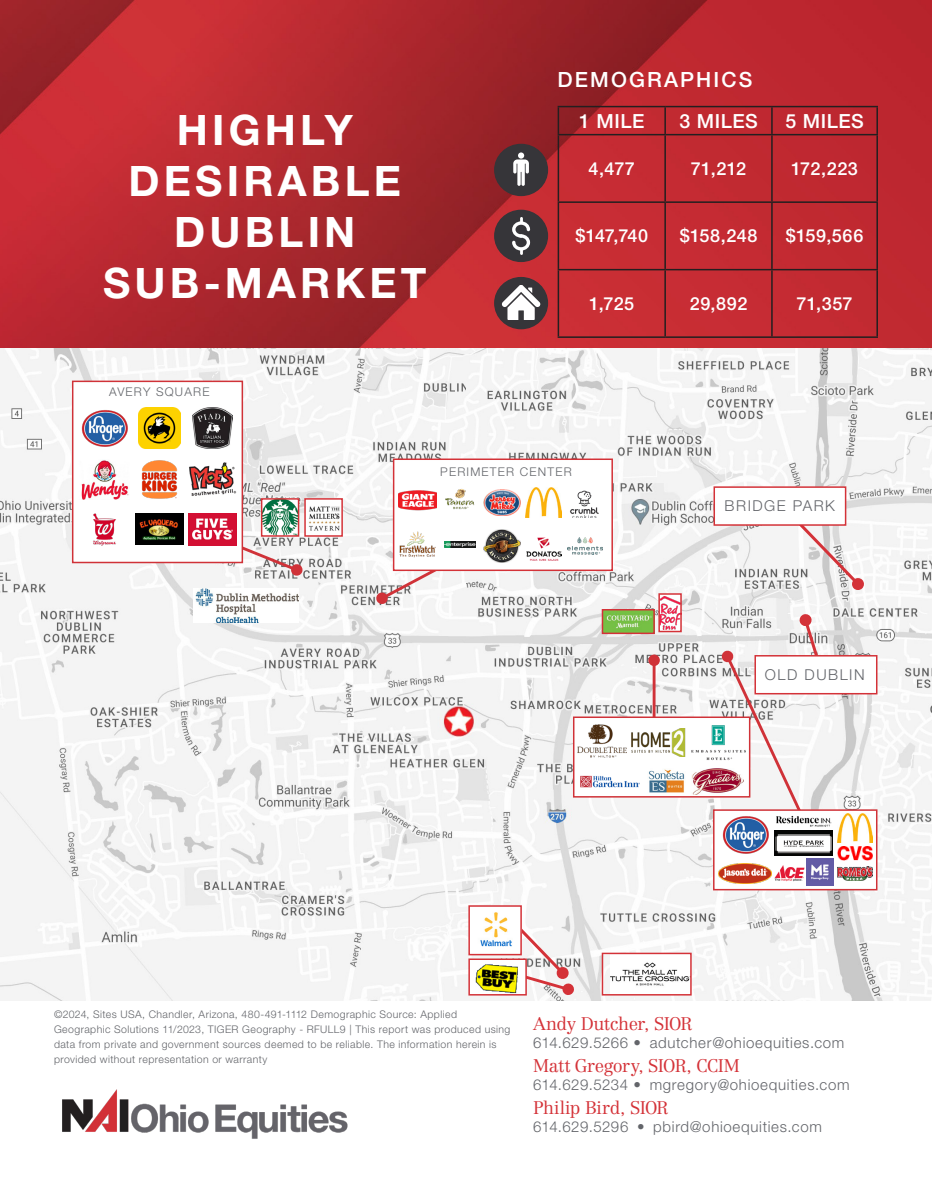
<style>
.page{position:relative;width:932px;height:1188px;background:#fff}
.page>*{position:absolute;margin:0;border:0;box-sizing:border-box;transform-origin:0 0}
.Subheader_-_Red{font:700 42px/51px "Helvetica Neue LT Std";letter-spacing:.1em;color:#fff;text-align:center}
.t1{font:500 21px "Helvetica Neue LT Std";letter-spacing:.1em;color:#fff}
.Building_Name_and_Address_-_Header_-_Red{font:500 19.5px "Helvetica Neue LT Std";letter-spacing:.025em;color:#fff}
.Building_Name_and_Address_-_Header_-_Red-2{font:500 18px "Helvetica Neue LT Std";letter-spacing:.02em;color:#fff}
.Agent_Name{font:300 18px "Centennial LT Std";letter-spacing:-.03em;color:#d43238}
.Contact_Info{font:300 15px "Helvetica Neue LT Std";letter-spacing:.045em;color:#63656a}
.Subheader_-_Blue_Helvetica{font:300 15px "Helvetica Neue LT Std";letter-spacing:.1em;color:#63656a}
.Subheader_-_Blue_Helvetica-2{font:300 12px "Helvetica Neue LT Std";letter-spacing:.1em;color:#63656a}
.Body_-_Grey_Helvetica_-_No_Space{font:300 10.5px/15px "Helvetica Neue LT Std";letter-spacing:.04em;color:#63656a}
</style>
<div class="page">
<img style="left:0;top:0;width:932px;height:349px">
<div style="left:495px;top:145px;width:52px;height:50px;background:#363539;border-radius:50%"></div>
<div style="left:494px;top:144px;width:54px;height:52px;border:2px solid #363539;border-radius:50%"></div>
<svg style="left:513px;top:159px;width:16px;height:27px"></svg>
<div style="left:518px;top:152px;width:6px;height:7px;background:#fff;border-radius:50%"></div>
<img style="left:62px;top:1089px;width:286px;height:50px">
<img style="left:0;top:349px;width:932px;height:652px">
<hr style="left:557px;top:106px;width:108px;height:1px;background:#231f20">
<hr style="left:557px;top:107px;width:2px;height:27px;background:#231f20">
<hr style="left:665px;top:106px;width:107px;height:1px;background:#231f20">
<hr style="left:664px;top:107px;width:2px;height:27px;background:#231f20">
<hr style="left:772px;top:106px;width:106px;height:1px;background:#231f20">
<svg style="left:771px;top:107px;width:1px;height:27px"></svg>
<hr style="left:876px;top:107px;width:2px;height:27px;background:#231f20">
<hr style="left:557px;top:134px;width:108px;height:1px;background:#231f20">
<hr style="left:557px;top:135px;width:2px;height:66px;background:#231f20">
<hr style="left:665px;top:134px;width:107px;height:1px;background:#231f20">
<hr style="left:664px;top:135px;width:2px;height:66px;background:#231f20">
<hr style="left:772px;top:134px;width:106px;height:1px;background:#231f20">
<hr style="left:771px;top:135px;width:1px;height:66px;background:#231f20">
<hr style="left:876px;top:135px;width:2px;height:66px;background:#231f20">
<hr style="left:557px;top:201px;width:108px;height:2px;background:#231f20">
<hr style="left:557px;top:203px;width:2px;height:66px;background:#231f20">
<hr style="left:665px;top:201px;width:107px;height:2px;background:#231f20">
<hr style="left:664px;top:203px;width:2px;height:66px;background:#231f20">
<hr style="left:772px;top:201px;width:106px;height:2px;background:#231f20">
<hr style="left:771px;top:203px;width:1px;height:66px;background:#231f20">
<hr style="left:876px;top:203px;width:2px;height:66px;background:#231f20">
<hr style="left:557px;top:269px;width:108px;height:1px;background:#231f20">
<hr style="left:557px;top:270px;width:2px;height:66px;background:#231f20">
<hr style="left:665px;top:269px;width:107px;height:1px;background:#231f20">
<hr style="left:664px;top:270px;width:2px;height:66px;background:#231f20">
<hr style="left:772px;top:269px;width:106px;height:1px;background:#231f20">
<hr style="left:771px;top:270px;width:1px;height:66px;background:#231f20">
<hr style="left:876px;top:270px;width:2px;height:66px;background:#231f20">
<hr style="left:557px;top:336px;width:108px;height:2px;background:#231f20">
<hr style="left:665px;top:336px;width:107px;height:2px;background:#231f20">
<hr style="left:772px;top:336px;width:106px;height:2px;background:#231f20">
<div style="left:495px;top:210px;width:52px;height:51px;background:#363539;border-radius:50%"></div>
<div style="left:494px;top:210px;width:54px;height:52px;border:2px solid #363539;border-radius:50%"></div>
<div style="left:495px;top:278px;width:52px;height:51px;background:#363539;border-radius:50%"></div>
<div style="left:494px;top:277px;width:54px;height:52px;border:2px solid #363539;border-radius:50%"></div>
<svg style="left:512px;top:217px;width:18px;height:38px"></svg>
<svg style="left:501px;top:286px;width:39px;height:33px"></svg>
<img style="left:193px;top:588px;width:105px;height:34px">
<svg style="left:375px;top:560px;width:75px;height:45px"></svg>
<div style="left:393px;top:459px;width:220px;height:112px;background:#fff;border:2px solid #d43238"></div>
<img style="left:445px;top:489px;width:30px;height:20px">
<img style="left:399px;top:490px;width:38px;height:21px">
<img style="left:483px;top:490px;width:37px;height:26px">
<svg style="left:790px;top:514px;width:74px;height:77px"></svg>
<div style="left:713px;top:486px;width:133px;height:40px;background:#fff;border:2px solid #d43238"></div>
<img style="left:526px;top:488px;width:35px;height:29px">
<img style="left:570px;top:490px;width:29px;height:27px">
<img style="left:444px;top:542px;width:31px;height:6px">
<img style="left:399px;top:531px;width:37px;height:27px">
<img style="left:483px;top:530px;width:37px;height:32px">
<img style="left:526px;top:537px;width:35px;height:24px">
<img style="left:567px;top:537px;width:35px;height:18px">
<svg style="left:224px;top:538px;width:79px;height:38px"></svg>
<div style="left:72px;top:381px;width:171px;height:182px;background:#fff;border:2px solid #d03238"></div>
<img style="left:138px;top:407px;width:42px;height:42px">
<img style="left:192px;top:407px;width:41px;height:42px">
<img style="left:81px;top:410px;width:47px;height:37px">
<hr style="left:652px;top:660px;width:3px;height:82px;background:#d03238">
<div style="left:648px;top:655px;width:12px;height:11px;background:#d03238;border-radius:50%"></div>
<div style="left:573px;top:717px;width:177px;height:81px;background:#fff;border:2px solid #d03238"></div>
<img style="left:264px;top:501px;width:32px;height:33px">
<div style="left:261px;top:498px;width:38px;height:39px;border:2px solid #d43238"></div>
<img style="left:648px;top:769px;width:37px;height:24px">
<img style="left:691px;top:769px;width:30px;height:25px">
<img style="left:610px;top:956px;width:78px;height:37px">
<div style="left:601px;top:953px;width:90px;height:43px;border:2px solid #d43238"></div>
<img style="left:307px;top:501px;width:33px;height:33px">
<div style="left:304px;top:498px;width:39px;height:39px;border:2px solid #d43238"></div>
<img style="left:661px;top:596px;width:17px;height:33px">
<div style="left:658px;top:593px;width:23px;height:39px;border:2px solid #d43238"></div>
<img style="left:604px;top:612px;width:48px;height:19px">
<div style="left:601px;top:609px;width:54px;height:25px;border:2px solid #d43238"></div>
<img style="left:631px;top:728px;width:55px;height:29px">
<img style="left:691px;top:725px;width:30px;height:36px">
<img style="left:578px;top:724px;width:49px;height:34px">
<img style="left:471px;top:962px;width:23px;height:31px">
<div style="left:468px;top:959px;width:59px;height:37px;border:2px solid #d43238"></div>
<img style="left:580px;top:775px;width:60px;height:13px">
<img style="left:141px;top:460px;width:37px;height:39px">
<img style="left:189px;top:462px;width:47px;height:34px">
<img style="left:81px;top:460px;width:48px;height:39px">
<img style="left:93px;top:513px;width:23px;height:33px">
<img style="left:135px;top:514px;width:48px;height:30px">
<img style="left:189px;top:513px;width:47px;height:32px">
<div style="left:713px;top:809px;width:164px;height:81px;background:#fff;border:2px solid #d03238"></div>
<img style="left:775px;top:830px;width:57px;height:26px">
<img style="left:718px;top:863px;width:53px;height:20px">
<svg style="left:776px;top:818px;width:56px;height:9px"></svg>
<img style="left:722px;top:821px;width:47px;height:33px">
<img style="left:837px;top:813px;width:35px;height:30px">
<img style="left:837px;top:847px;width:35px;height:13px">
<img style="left:837px;top:866px;width:35px;height:14px">
<img style="left:775px;top:865px;width:29px;height:17px">
<img style="left:806px;top:859px;width:27px;height:27px">
<svg style="left:721px;top:613px;width:101px;height:208px"></svg>
<div style="left:754px;top:655px;width:123px;height:39px;background:#fff;border:2px solid #d43238"></div>
<svg style="left:494px;top:915px;width:80px;height:81px"></svg>
<img style="left:471px;top:908px;width:48px;height:44px">
<div style="left:468px;top:905px;width:54px;height:50px;border:2px solid #d43238"></div>
<p class="Subheader_-_Red" style="left:103px;top:104px;width:325px">HIGHLY<br>DESIRABLE<br>DUBLIN<br>SUB-MARKET</p>
<p class="t1" style="left:557px;top:67px;width:196px">DEMOGRAPHICS</p>
<p class="Building_Name_and_Address_-_Header_-_Red" style="left:579px;top:109px;width:67px">1 MILE</p>
<p class="Building_Name_and_Address_-_Header_-_Red" style="left:679px;top:109px;width:80px">3 MILES</p>
<p class="Building_Name_and_Address_-_Header_-_Red" style="left:785px;top:109px;width:80px">5 MILES</p>
<p class="Building_Name_and_Address_-_Header_-_Red-2" style="left:588px;top:158px;width:48px">4,477</p>
<p class="Building_Name_and_Address_-_Header_-_Red-2" style="left:691px;top:158px;width:57px">71,212</p>
<p class="Building_Name_and_Address_-_Header_-_Red-2" style="left:791px;top:158px;width:68px">172,223</p>
<p class="Building_Name_and_Address_-_Header_-_Red-2" style="left:575px;top:225px;width:74px">$147,740</p>
<p class="Building_Name_and_Address_-_Header_-_Red-2" style="left:679px;top:225px;width:79px">$158,248</p>
<p class="Building_Name_and_Address_-_Header_-_Red-2" style="left:785px;top:225px;width:79px">$159,566</p>
<p class="Building_Name_and_Address_-_Header_-_Red-2" style="left:589px;top:293px;width:46px">1,725</p>
<p class="Building_Name_and_Address_-_Header_-_Red-2" style="left:689px;top:293px;width:59px">29,892</p>
<p class="Building_Name_and_Address_-_Header_-_Red-2" style="left:796px;top:293px;width:58px">71,357</p>
<p class="Subheader_-_Blue_Helvetica-2" style="left:109px;top:385px;width:102px">AVERY SQUARE</p>
<p class="Subheader_-_Blue_Helvetica-2" style="left:440px;top:464px;width:133px">PERIMETER CENTER</p>
<p class="Subheader_-_Blue_Helvetica" style="left:724px;top:497px;width:112px">BRIDGE PARK</p>
<p class="Subheader_-_Blue_Helvetica" style="left:765px;top:665px;width:101px">OLD DUBLIN</p>
<p class="Body_-_Grey_Helvetica_-_No_Space" style="left:54px;top:1007px;width:458px">©2024, Sites USA, Chandler, Arizona, 480-491-1112 Demographic Source: Applied Geographic Solutions 11/2023, TIGER Geography - RFULL9 | This report was produced using data from private and government sources deemed to be reliable. The information herein is provided without representation or warranty</p>
<p class="Agent_Name" style="left:533px;top:1013px;width:161px">Andy Dutcher, SIOR</p>
<p class="Contact_Info" style="left:533px;top:1033px;width:313px">614.629.5266 • adutcher@ohioequities.com</p>
<p class="Agent_Name" style="left:533px;top:1055px;width:208px">Matt Gregory, SIOR, CCIM</p>
<p class="Contact_Info" style="left:533px;top:1075px;width:318px">614.629.5234 • mgregory@ohioequities.com</p>
<p class="Agent_Name" style="left:533px;top:1097px;width:137px">Philip Bird, SIOR</p>
<p class="Contact_Info" style="left:533px;top:1117px;width:290px">614.629.5296 • pbird@ohioequities.com</p>
</div>
